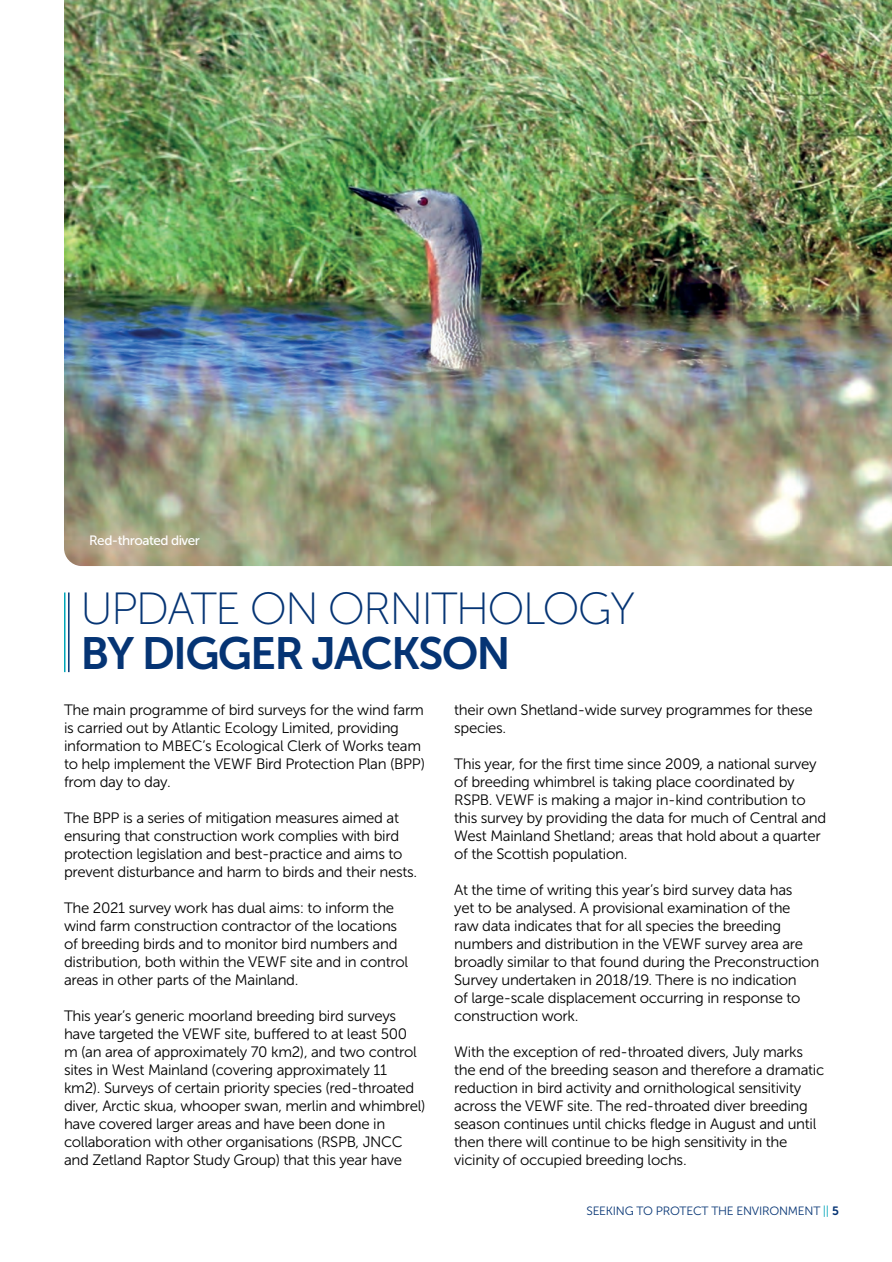
<style>
.page{position:relative;width:892px;height:1262px;background:#fff}
.page>*{position:absolute;margin:0;border:0;box-sizing:border-box;transform-origin:0 0}
.t1{font:45px "Museo Sans 100";letter-spacing:-.04em;color:#053474}
.t2{font:45px "Museo Sans 700";letter-spacing:-.04em;color:#053474}
.t3{font:15px/18px "Museo Sans 300";letter-spacing:-.02em;color:#000001}
.t4{font:13.5px "Museo Sans 500";letter-spacing:-.035em;color:#fff}
.t5{font:12px "Museo Sans 300";letter-spacing:-.02em;color:#053474}
.s1{color:#00a6b9}
.s2{font-family:"Museo Sans 700"}
</style>
<div class="page">
<img style="left:64px;top:0;width:827px;height:566px">
<hr style="left:68px;top:592px;width:1px;height:80px;background:#053474">
<hr style="left:64px;top:592px;width:1px;height:80px;background:#00a6b9">
<p class="t4" style="left:89px;top:533px;width:112px">Red-throated diver</p>
<h1 class="t1" style="left:80px;top:585px;width:556px">UPDATE ON ORNITHOLOGY</h1>
<h1 class="t2" style="left:80px;top:628px;width:431px">BY DIGGER JACKSON</h1>
<p class="t3" style="left:64px;top:700px;width:362px">The main programme of bird surveys for the wind farm is carried out by Atlantic Ecology Limited, providing information to MBEC’s Ecological Clerk of Works team to help implement the VEWF Bird Protection Plan (BPP) from day to day.</p>
<p class="t3" style="left:64px;top:808px;width:354px">The BPP is a series of mitigation measures aimed at ensuring that construction work complies with bird protection legislation and best-practice and aims to prevent disturbance and harm to birds and their nests.</p>
<p class="t3" style="left:64px;top:898px;width:345px">The 2021 survey work has dual aims: to inform the wind farm construction contractor of the locations of breeding birds and to monitor bird numbers and distribution, both within the VEWF site and in control areas in other parts of the Mainland.</p>
<p class="t3" style="left:64px;top:1006px;width:363px">This year’s generic moorland breeding bird surveys have targeted the VEWF site, buffered to at least 500<br>m (an area of approximately 70 km2), and two control sites in West Mainland (covering approximately 11 km2). Surveys of certain priority species (red-throated diver, Arctic skua, whooper swan, merlin and whimbrel) have covered larger areas and have been done in collaboration with other organisations (RSPB, JNCC and Zetland Raptor Study Group) that this year have</p>
<p class="t3" style="left:454px;top:700px;width:360px">their own Shetland-wide survey programmes for these species.</p>
<p class="t3" style="left:454px;top:754px;width:373px">This year, for the first time since 2009, a national survey of breeding whimbrel is taking place coordinated by RSPB. VEWF is making a major in-kind contribution to this survey by providing the data for much of Central and West Mainland Shetland; areas that hold about a quarter of the Scottish population.</p>
<p class="t3" style="left:454px;top:880px;width:366px">At the time of writing this year’s bird survey data has<br>yet to be analysed. A provisional examination of the<br>raw data indicates that for all species the breeding numbers and distribution in the VEWF survey area are broadly similar to that found during the Preconstruction Survey undertaken in 2018/19. There is no indication<br>of large-scale displacement occurring in response to construction work.</p>
<p class="t3" style="left:454px;top:1042px;width:371px">With the exception of red-throated divers, July marks the end of the breeding season and therefore a dramatic reduction in bird activity and ornithological sensitivity across the VEWF site. The red-throated diver breeding season continues until chicks fledge in August and until then there will continue to be high sensitivity in the vicinity of occupied breeding lochs.</p>
<p class="t5" style="left:586px;top:1203px;width:254px">SEEKING TO PROTECT THE ENVIRONMENT <span class="s1">||</span> <span class="s2">5</span></p>
</div>
